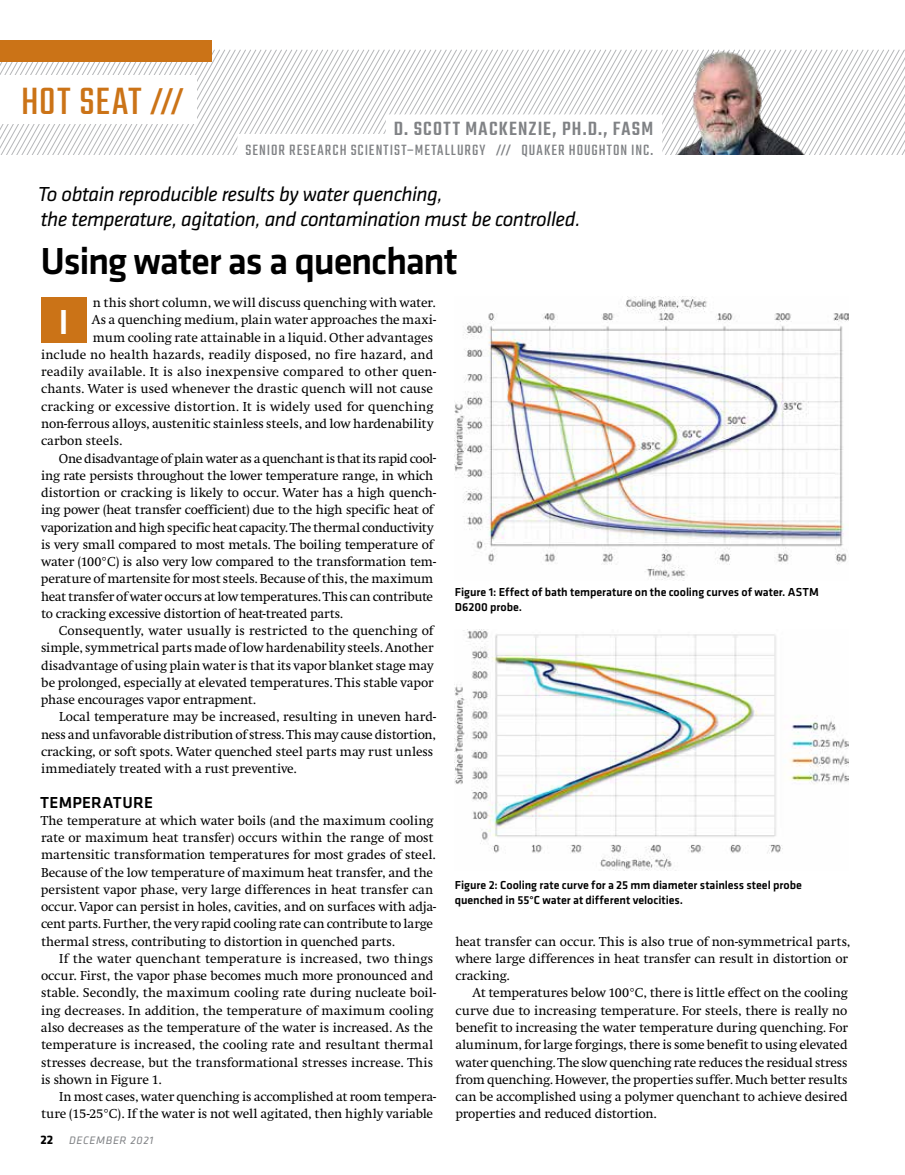
<style>
.page{position:relative;width:905px;height:1175px;background:#fff}
.page>*{position:absolute;margin:0;border:0;box-sizing:border-box;transform-origin:0 0}
.t1{font:42px "Teko";letter-spacing:.025em;color:#cb7317}
.t2{font:500 39px "Klavika Basic";letter-spacing:-.035em;color:#000}
.t3{font:500 36px "Klavika Basic";color:#fff}
.t4{font:italic 21px/24px "Klavika Basic";letter-spacing:-.025em;color:#000}
.t5{font:500 21px "Teko";letter-spacing:.06em;color:#808285}
.t6{font:16.5px "Teko";letter-spacing:.065em;color:#808285}
.t7{font:500 16.5px "Klavika Basic";letter-spacing:.02em;color:#000}
.t8{font:13.5px/17.2px "Swift";letter-spacing:-.005em;color:#000}
.t9{font:13.5px "Swift";letter-spacing:-.025em;color:#000}
.t10{font:13.5px "Swift";letter-spacing:-.03em;color:#000}
.t11{font:500 12px/15px "Klavika Basic";letter-spacing:-.005em;color:#000}
.t12{font:italic 11.25px "Klavika Basic";letter-spacing:.055em;color:#808285}
.s1{font-weight:500;font-size:32.7px}
.s2{font-weight:500;font-size:13.5px}
.s3{font-weight:700;font-style:normal;font-size:12.75px;color:#000}
</style>
<div class="page">
<svg style="left:0;top:50px;width:904px;height:105px"></svg>
<div style="left:0;top:76px;width:196px;height:48px;background:#fff"></div>
<div style="left:386px;top:114px;width:276px;height:39px;background:#fff"></div>
<div style="left:237px;top:134px;width:425px;height:31px;background:#fff"></div>
<img style="left:664px;top:49px;width:153px;height:106px">
<div style="left:0;top:40px;width:212px;height:22px;background:#cb7317"></div>
<div style="left:41px;top:298px;width:45px;height:45px;background:#cb7317"></div>
<img style="left:455px;top:297px;width:393px;height:283px">
<img style="left:455px;top:629px;width:393px;height:241px">
<h1 class="t1" style="left:21px;top:78px;width:164px">HOT SEAT <span class="s1">///</span></h1>
<h3 class="t5" style="left:394px;top:117px;width:261px">D. SCOTT MACKENZIE, PH.D., FASM</h3>
<p class="t6" style="left:245px;top:141px;width:409px">SENIOR RESEARCH SCIENTIST–METALLURGY <span class="s2">///</span> QUAKER HOUGHTON INC.</p>
<h3 class="t4" style="left:38px;top:182px;width:544px">To obtain reproducible results by water quenching,<br>the temperature, agitation, and contamination must be controlled.</h3>
<h2 class="t2" style="left:41px;top:234px;width:418px">Using water as a quenchant</h2>
<h3 class="t3" style="left:59px;top:297px;width:12px">I</h3>
<p class="t8" style="left:93px;top:294px;width:344px">n this short column, we will discuss quenching with water.</p>
<p class="t8" style="left:92px;top:312px;width:346px">As a quenching medium, plain water approaches the maxi-</p>
<p class="t8" style="left:93px;top:329px;width:342px">mum cooling rate attainable in a liquid. Other advantages</p>
<p class="t8" style="left:41px;top:346px;width:394px">include no health hazards, readily disposed, no fire hazard, and</p>
<p class="t8" style="left:41px;top:363px;width:396px">readily available. It is also inexpensive compared to other quen-</p>
<p class="t8" style="left:41px;top:381px;width:393px">chants. Water is used whenever the drastic quench will not cause</p>
<p class="t8" style="left:41px;top:398px;width:394px">cracking or excessive distortion. It is widely used for quenching</p>
<p class="t8" style="left:41px;top:415px;width:394px">non-ferrous alloys, austenitic stainless steels, and low hardenability</p>
<p class="t8" style="left:41px;top:432px;width:83px">carbon steels.</p>
<p class="t10" style="left:59px;top:451px;width:378px">One disadvantage of plain water as a quenchant is that its rapid cool-</p>
<p class="t9" style="left:41px;top:468px;width:394px">ing rate persists throughout the lower temperature range, in which</p>
<p class="t8" style="left:41px;top:484px;width:396px">distortion or cracking is likely to occur. Water has a high quench-</p>
<p class="t8" style="left:41px;top:501px;width:394px">ing power (heat transfer coefficient) due to the high specific heat of</p>
<p class="t9" style="left:41px;top:520px;width:394px">vaporization and high specific heat capacity. The thermal conductivity</p>
<p class="t8" style="left:41px;top:536px;width:394px">is very small compared to most metals. The boiling temperature of</p>
<p class="t8" style="left:41px;top:553px;width:396px">water (100°C) is also very low compared to the transformation tem-</p>
<p class="t8" style="left:41px;top:570px;width:394px">perature of martensite for most steels. Because of this, the maximum</p>
<p class="t8" style="left:41px;top:588px;width:393px">heat transfer of water occurs at low temperatures. This can contribute</p>
<p class="t9" style="left:41px;top:606px;width:303px">to cracking excessive distortion of heat-treated parts.</p>
<p class="t8" style="left:59px;top:622px;width:376px">Consequently, water usually is restricted to the quenching of</p>
<p class="t8" style="left:41px;top:639px;width:394px">simple, symmetrical parts made of low hardenability steels. Another</p>
<p class="t8" style="left:41px;top:657px;width:394px">disadvantage of using plain water is that its vapor blanket stage may</p>
<p class="t8" style="left:41px;top:674px;width:394px">be prolonged, especially at elevated temperatures. This stable vapor</p>
<p class="t8" style="left:41px;top:691px;width:216px">phase encourages vapor entrapment.</p>
<p class="t8" style="left:59px;top:708px;width:378px">Local temperature may be increased, resulting in uneven hard-</p>
<p class="t8" style="left:41px;top:726px;width:396px">ness and unfavorable distribution of stress. This may cause distortion,</p>
<p class="t8" style="left:41px;top:743px;width:393px">cracking, or soft spots. Water quenched steel parts may rust unless</p>
<p class="t8" style="left:41px;top:760px;width:257px">immediately treated with a rust preventive.</p>
<p class="t7" style="left:40px;top:791px;width:114px">TEMPERATURE</p>
<p class="t8" style="left:41px;top:812px;width:396px">The temperature at which water boils (and the maximum cooling rate or maximum heat transfer) occurs within the range of most martensitic transformation temperatures for most grades of steel.<br>Because of the low temperature of maximum heat transfer, and the persistent vapor phase, very large differences in heat transfer can occur. Vapor can persist in holes, cavities, and on surfaces with adja&shy;cent parts. Further, the very rapid cooling rate can contribute to large thermal stress, contributing to distortion in quenched parts.</p>
<p class="t8" style="left:41px;top:950px;width:396px;text-indent:18px">If the water quenchant temperature is increased, two things occur. First, the vapor phase becomes much more pronounced and stable. Secondly, the maximum cooling rate during nucleate boil&shy;ing decreases. In addition, the temperature of maximum cooling also decreases as the temperature of the water is increased. As the temperature is increased, the cooling rate and resultant thermal stresses decrease, but the transformational stresses increase. This is shown in Figure 1.</p>
<p class="t8" style="left:41px;top:1088px;width:396px;text-align:right">In most cases, water quenching is accomplished at room tempera&shy;ture (15-25°C). If the water is not well agitated, then highly variable</p>
<p class="t11" style="left:455px;top:584px;width:365px">Figure 1: Effect of bath temperature on the cooling curves of water. ASTM<br>D6200 probe.</p>
<p class="t11" style="left:455px;top:877px;width:348px">Figure 2: Cooling rate curve for a 25 mm diameter stainless steel probe quenched in 55°C water at different velocities.</p>
<p class="t8" style="left:455px;top:933px;width:396px">heat transfer can occur. This is also true of non-symmetrical parts, where large differences in heat transfer can result in distortion or cracking.</p>
<p class="t8" style="left:455px;top:984px;width:394px;text-align:justify;text-indent:17px">At temperatures below 100°C, there is little effect on the cooling curve due to increasing temperature. For steels, there is really no benefit to increasing the water temperature during quenching. For aluminum, for large forgings, there is some benefit to using elevated water quenching. The slow quenching rate reduces the residual stress from quenching. However, the properties suffer. Much better results can be accomplished using a polymer quenchant to achieve desired properties and reduced distortion.</p>
<p class="t12" style="left:40px;top:1133px;width:114px"><span class="s3">22</span> DECEMBER 2021</p>
</div>
